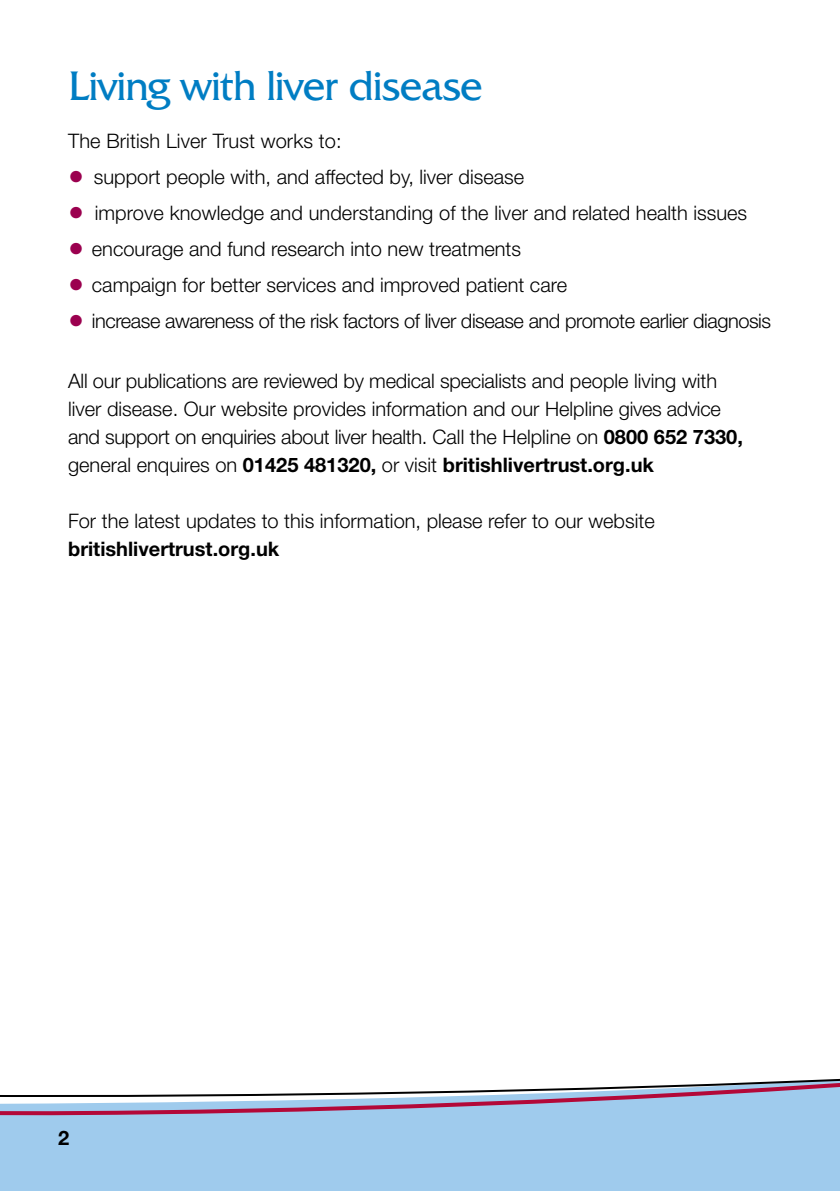
<style>
.page{position:relative;width:840px;height:1191px;background:#fff}
.page>*{position:absolute;margin:0;border:0;box-sizing:border-box;transform-origin:0 0}
.t1{font:42px "Friz Quadrata IT Cby BT";letter-spacing:-.03em;color:#007dc3}
.t2{font:300 20px/28px "Helvetica Neue";color:#000}
.t3{font:300 20px "Helvetica Neue";letter-spacing:-.02em;color:#000}
.t4{font:700 20px "Helvetica Neue";color:#000}
.s1{font-size:32px;color:#9b004f}
.s2{font-weight:700}
</style>
<div class="page">
<div style="left:0;top:1121px;width:839px;height:70px;background:#9fcbed"></div>
<svg style="left:0;top:1101px;width:839px;height:20px;background:#a3b2d5"></svg>
<svg style="left:0;top:1079px;width:839px;height:22px"></svg>
<h1 class="t1" style="left:68px;top:60px;width:416px">Living with liver disease</h1>
<p class="t2" style="left:68px;top:126px;width:275px">The British Liver Trust works to:</p>
<p class="t2" style="left:68px;top:162px;width:457px"><span class="s1">•</span> support people with, and affected by, liver disease</p>
<p class="t2" style="left:68px;top:198px;width:680px"><span class="s1">•</span> improve knowledge and understanding of the liver and related health issues</p>
<p class="t2" style="left:68px;top:234px;width:454px"><span class="s1">•</span> encourage and fund research into new treatments</p>
<p class="t2" style="left:68px;top:270px;width:500px"><span class="s1">•</span> campaign for better services and improved patient care</p>
<p class="t3" style="left:68px;top:308px;width:704px"><span class="s1">•</span> increase awareness of the risk factors of liver disease and promote earlier diagnosis</p>
<p class="t2" style="left:68px;top:366px;width:676px">All our publications are reviewed by medical specialists and people living with liver disease. Our website provides information and our Helpline gives advice and support on enquiries about liver health. Call the Helpline on <span class="s2">0800 652 7330, </span>general enquires on <span class="s2">01425 481320,</span> or visit <span class="s2">britishlivertrust.org.uk</span></p>
<p class="t2" style="left:68px;top:506px;width:588px">For the latest updates to this information, please refer to our website</p>
<p class="t4" style="left:68px;top:536px;width:213px">britishlivertrust.org.uk</p>
<p class="t4" style="left:58px;top:1125px;width:13px">2</p>
</div>
